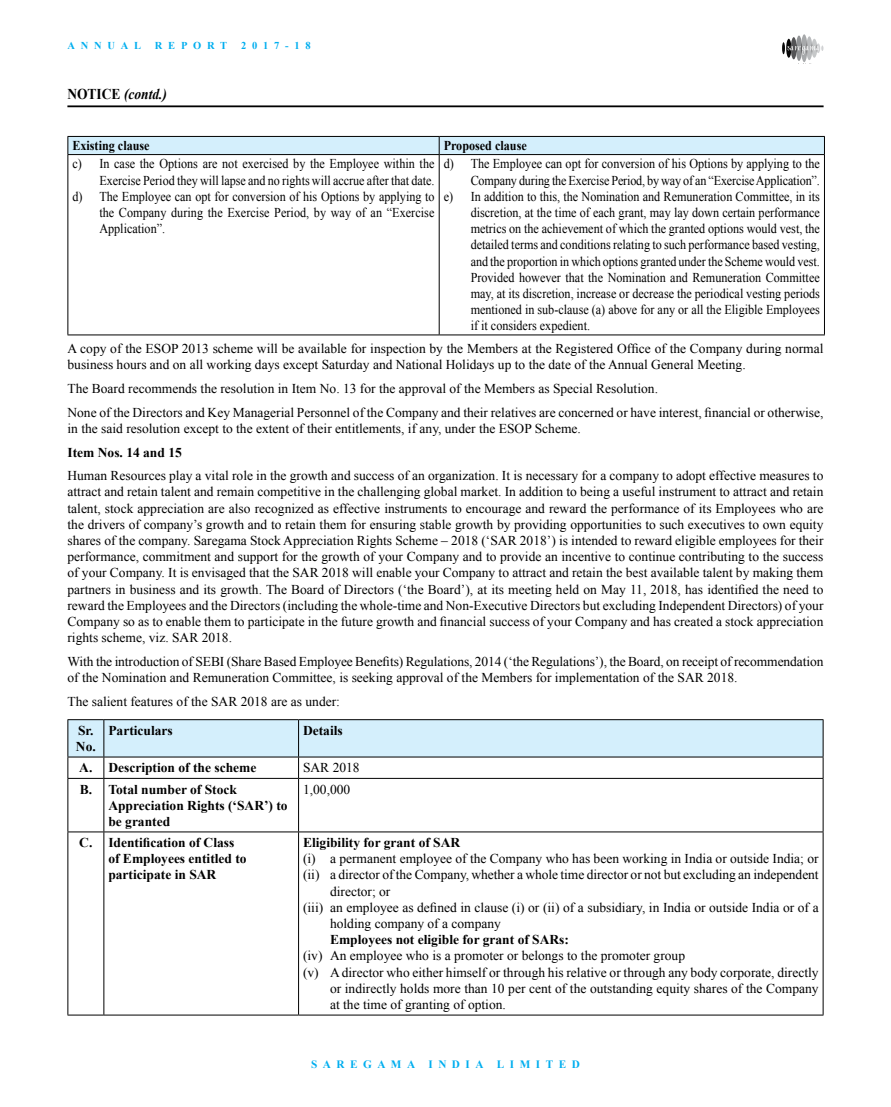
<style>
.page{position:relative;width:891px;height:1107px;background:#fff}
.page>*{position:absolute;margin:0;border:0;box-sizing:border-box;transform-origin:0 0}
.t1{font:italic 700 15px "Times New Roman";color:#000;scale:.9 1}
.t2{font:13.5px/16.2px "Times New Roman";color:#000}
.t3{font:13.5px "Times New Roman";color:#000;scale:.9 1}
.t4{font:700 13.5px/16.2px "Times New Roman";color:#000}
.t5{font:700 13.5px "Times New Roman";color:#000;scale:.9 1}
.t6{font:700 11.25px "Times New Roman";letter-spacing:.49em;color:#00aeef}
.t7{font:700 10.5px "Times New Roman";letter-spacing:.55em;color:#00aeef}
.s1{font-style:normal}
</style>
<div class="page">
<svg style="left:782px;top:34px;width:41px;height:28px"></svg>
<hr style="left:68px;top:335px;width:371px;height:1px;background:#000">
<hr style="left:439px;top:335px;width:386px;height:1px;background:#000">
<hr style="left:68px;top:155px;width:1px;height:180px;background:#000">
<svg style="left:68px;top:136px;width:757px;height:19px;background:#bed6e2"></svg>
<hr style="left:439px;top:155px;width:1px;height:180px;background:#000">
<hr style="left:824px;top:155px;width:1px;height:180px;background:#000">
<hr style="left:68px;top:719px;width:36px;height:1px;background:#000">
<hr style="left:104px;top:719px;width:195px;height:1px;background:#000">
<hr style="left:299px;top:719px;width:525px;height:1px;background:#000">
<hr style="left:68px;top:778px;width:36px;height:1px;background:#000">
<hr style="left:104px;top:778px;width:195px;height:1px;background:#000">
<hr style="left:299px;top:778px;width:525px;height:1px;background:#000">
<hr style="left:68px;top:832px;width:36px;height:1px;background:#000">
<hr style="left:104px;top:832px;width:195px;height:1px;background:#000">
<hr style="left:299px;top:832px;width:525px;height:1px;background:#000">
<hr style="left:68px;top:1015px;width:36px;height:1px;background:#000">
<hr style="left:104px;top:1015px;width:195px;height:1px;background:#000">
<hr style="left:299px;top:1015px;width:525px;height:1px;background:#000">
<hr style="left:68px;top:779px;width:1px;height:53px;background:#000">
<hr style="left:68px;top:832px;width:1px;height:183px;background:#000">
<svg style="left:68px;top:720px;width:756px;height:58px"></svg>
<hr style="left:104px;top:779px;width:1px;height:53px;background:#000">
<hr style="left:298px;top:779px;width:1px;height:53px;background:#000">
<hr style="left:823px;top:779px;width:1px;height:53px;background:#000">
<hr style="left:104px;top:832px;width:1px;height:183px;background:#000">
<hr style="left:298px;top:832px;width:1px;height:183px;background:#000">
<hr style="left:823px;top:832px;width:1px;height:183px;background:#000">
<hr style="left:67px;top:105px;width:757px;height:2px;background:#000">
<p class="t7" style="left:68px;top:38px;width:75px">ANNUAL</p>
<p class="t7" style="left:155px;top:38px;width:74px">REPORT</p>
<p class="t7" style="left:241px;top:38px;width:71px">2017-18</p>
<p class="t1" style="left:67px;top:84px;width:112px"><span class="s1">Notice</span> (contd.)</p>
<p class="t5" style="left:72px;top:136px;width:87px">Existing clause</p>
<p class="t5" style="left:444px;top:136px;width:94px">Proposed clause</p>
<p class="t3" style="left:72px;top:155px;width:404px">c) In case the Options are not exercised by the Employee within the</p>
<p class="t3" style="left:99px;top:171px;width:374px">Exercise Period they will lapse and no rights will accrue after that date.</p>
<p class="t3" style="left:72px;top:187px;width:404px">d) The Employee can opt for conversion of his Options by applying to</p>
<p class="t3" style="left:99px;top:203px;width:374px">the Company during the Exercise Period, by way of an “Exercise</p>
<p class="t3" style="left:99px;top:220px;width:75px">Application”.</p>
<p class="t3" style="left:444px;top:155px;width:420px">d) The Employee can opt for conversion of his Options by applying to the</p>
<p class="t3" style="left:471px;top:171px;width:390px">Company during the Exercise Period, by way of an “Exercise Application”.</p>
<p class="t3" style="left:444px;top:187px;width:420px">e) In addition to this, the Nomination and Remuneration Committee, in its</p>
<p class="t3" style="left:471px;top:203px;width:390px">discretion, at the time of each grant, may lay down certain performance</p>
<p class="t3" style="left:471px;top:220px;width:390px">metrics on the achievement of which the granted options would vest, the</p>
<p class="t3" style="left:471px;top:236px;width:390px">detailed terms and conditions relating to such performance based vesting,</p>
<p class="t3" style="left:471px;top:252px;width:389px">and the proportion in which options granted under the Scheme would vest.</p>
<p class="t3" style="left:471px;top:268px;width:389px">Provided however that the Nomination and Remuneration Committee</p>
<p class="t3" style="left:471px;top:284px;width:390px">may, at its discretion, increase or decrease the periodical vesting periods</p>
<p class="t3" style="left:471px;top:301px;width:390px">mentioned in sub-clause (a) above for any or all the Eligible Employees</p>
<p class="t3" style="left:471px;top:317px;width:134px">if it considers expedient.</p>
<p class="t2" style="left:68px;top:340px;width:758px">A copy of the ESOP 2013 scheme will be available for inspection by the Members at the Registered Office of the Company during normal business hours and on all working days except Saturday and National Holidays up to the date of the Annual General Meeting.</p>
<p class="t2" style="left:68px;top:376px;width:757px;line-height:23.7px">The Board recommends the resolution in Item No. 13 for the approval of the Members as Special Resolution.<br>None of the Directors and Key Managerial Personnel of the Company and their relatives are concerned or have interest, financial or otherwise,</p>
<p class="t2" style="left:68px;top:420px;width:515px">in the said resolution except to the extent of their entitlements, if any, under the ESOP Scheme.</p>
<p class="t4" style="left:68px;top:444px;width:116px">Item Nos. 14 and 15</p>
<p class="t2" style="left:68px;top:467px;width:758px;text-align:justify">Human Resources play a vital role in the growth and success of an organization. It is necessary for a company to adopt effective measures to attract and retain talent and remain competitive in the challenging global market. In addition to being a useful instrument to attract and retain talent, stock appreciation are also recognized as effective instruments to encourage and reward the performance of its Employees who are the drivers of company’s growth and to retain them for ensuring stable growth by providing opportunities to such executives to own equity shares of the company. Saregama Stock Appreciation Rights Scheme – 2018 (‘SAR 2018’) is intended to reward eligible employees for their performance, commitment and support for the growth of your Company and to provide an incentive to continue contributing to the success of your Company. It is envisaged that the SAR 2018 will enable your Company to attract and retain the best available talent by making them partners in business and its growth. The Board of Directors (‘the Board’), at its meeting held on May 11, 2018, has identified the need to reward the Employees and the Directors (including the whole-time and Non-Executive Directors but excluding Independent Directors) of your Company so as to enable them to participate in the future growth and financial success of your Company and has created a stock appreciation rights scheme, viz. SAR 2018.</p>
<p class="t2" style="left:68px;top:653px;width:758px">With the introduction of SEBI (Share Based Employee Benefits) Regulations, 2014 (‘the Regulations’), the Board, on receipt of recommendation of the Nomination and Remuneration Committee, is seeking approval of the Members for implementation of the SAR 2018.</p>
<p class="t2" style="left:68px;top:693px;width:274px">The salient features of the SAR 2018 are as under:</p>
<p class="t4" style="left:76px;top:722px;width:21px">Sr.<br>No.</p>
<p class="t4" style="left:108px;top:722px;width:66px">Particulars</p>
<p class="t4" style="left:303px;top:722px;width:41px">Details</p>
<p class="t4" style="left:79px;top:759px;width:179px">A. Description of the scheme</p>
<p class="t2" style="left:303px;top:760px;width:58px">SAR 2018</p>
<p class="t4" style="left:108px;top:781px;width:181px;text-indent:-29px">B. Total number of Stock<br>Appreciation Rights (‘SAR’) to be granted</p>
<p class="t2" style="left:303px;top:781px;width:49px">1,00,000</p>
<p class="t4" style="left:108px;top:834px;width:140px;text-indent:-29px">C. Identification of Class of Employees entitled to participate in SAR</p>
<p class="t4" style="left:303px;top:834px;width:159px">Eligibility for grant of SAR</p>
<p class="t2" style="left:303px;top:850px;width:517px">(i) a permanent employee of the Company who has been working in India or outside India; or</p>
<p class="t2" style="left:303px;top:867px;width:517px">(ii) a director of the Company, whether a whole time director or not but excluding an independent</p>
<p class="t2" style="left:330px;top:883px;width:62px">director; or</p>
<p class="t2" style="left:303px;top:899px;width:517px">(iii) an employee as defined in clause (i) or (ii) of a subsidiary, in India or outside India or of a</p>
<p class="t2" style="left:330px;top:915px;width:172px">holding company of a company</p>
<p class="t4" style="left:303px;top:931px;width:19px">E</p>
<p class="t4" style="left:339px;top:931px;width:231px">mployees not eligible for grant of SARs:</p>
<p class="t2" style="left:303px;top:948px;width:384px">(iv) An employee who is a promoter or belongs to the promoter group</p>
<p class="t2" style="left:303px;top:964px;width:517px">(v) A director who either himself or through his relative or through any body corporate, directly</p>
<p class="t2" style="left:330px;top:980px;width:490px">or indirectly holds more than 10 per cent of the outstanding equity shares of the Company</p>
<p class="t2" style="left:330px;top:996px;width:177px">at the time of granting of option.</p>
<p class="t6" style="left:311px;top:1057px;width:270px">SAREGAMA INDIA LIMITED</p>
</div>
